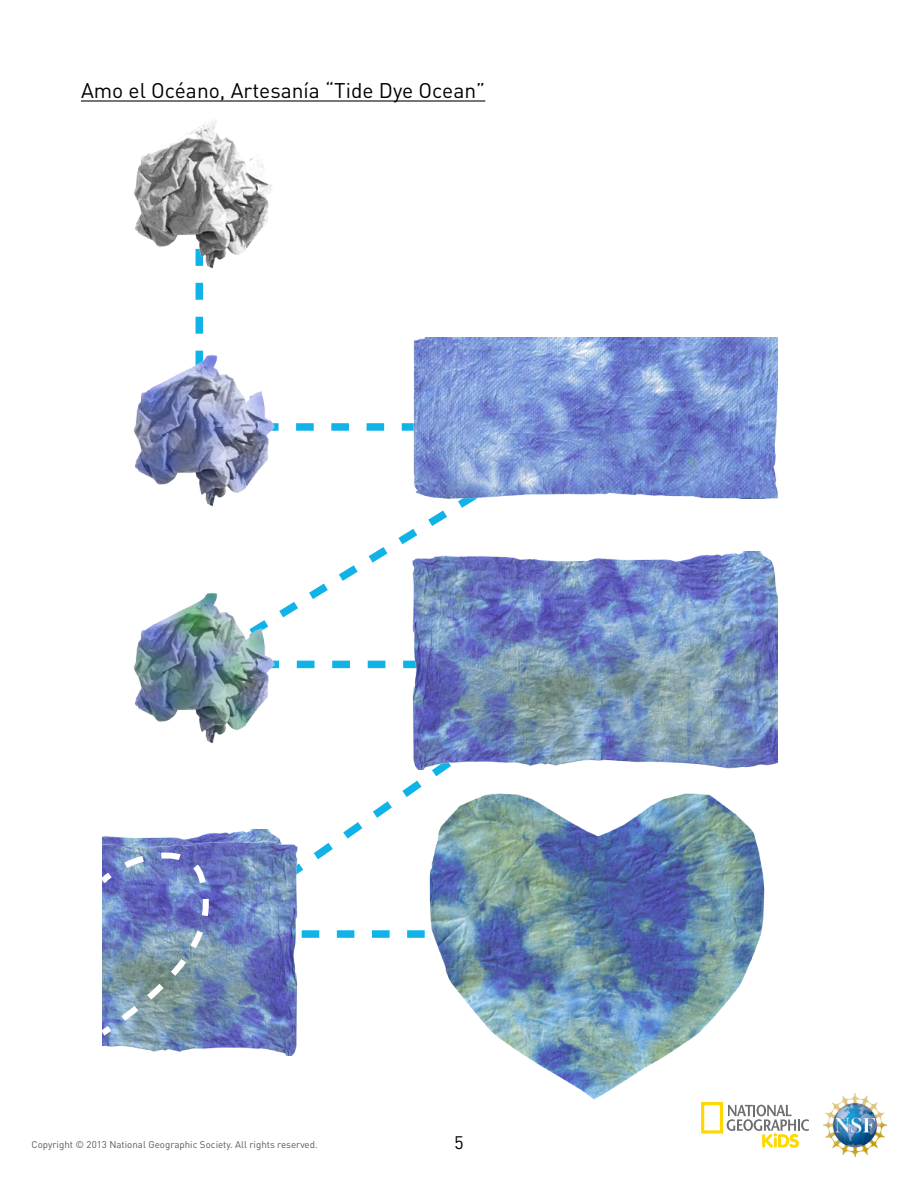
<style>
.page{position:relative;width:918px;height:1188px;background:#fff}
.page>*{position:absolute;margin:0;border:0;box-sizing:border-box;transform-origin:0 0}
.t1{font:21px "DIN";color:#000}
.t2{font:18px "DIN Regular Alternate";color:#000}
.t3{font:9.75px "DIN";color:#58595b}
</style>
<div class="page">
<img style="left:824px;top:1094px;width:62px;height:62px">
<svg style="left:701px;top:1115px;width:108px;height:33px"></svg>
<svg style="left:195px;top:282px;width:281px;height:656px"></svg>
<img style="left:413px;top:337px;width:365px;height:162px">
<img style="left:412px;top:552px;width:366px;height:217px">
<img style="left:391px;top:769px;width:401px;height:346px">
<img style="left:133px;top:120px;width:139px;height:149px">
<img style="left:133px;top:340px;width:147px;height:174px">
<img style="left:133px;top:578px;width:147px;height:173px">
<img style="left:103px;top:829px;width:182px;height:9px">
<img style="left:103px;top:838px;width:195px;height:217px">
<svg style="left:102px;top:852px;width:109px;height:189px;background:#798eb7"></svg>
<hr style="left:81px;top:100px;width:404px;height:2px;background:#000">
<h1 class="t1" style="left:81px;top:77px;width:406px">Amo el Océano, Artesanía “Tide Dye Ocean”</h1>
<p class="t3" style="left:32px;top:1138px;width:288px">Copyright © 2013 National Geographic Society. All rights reserved.</p>
<h2 class="t2" style="left:454px;top:1129px;width:11px">5</h2>
</div>
